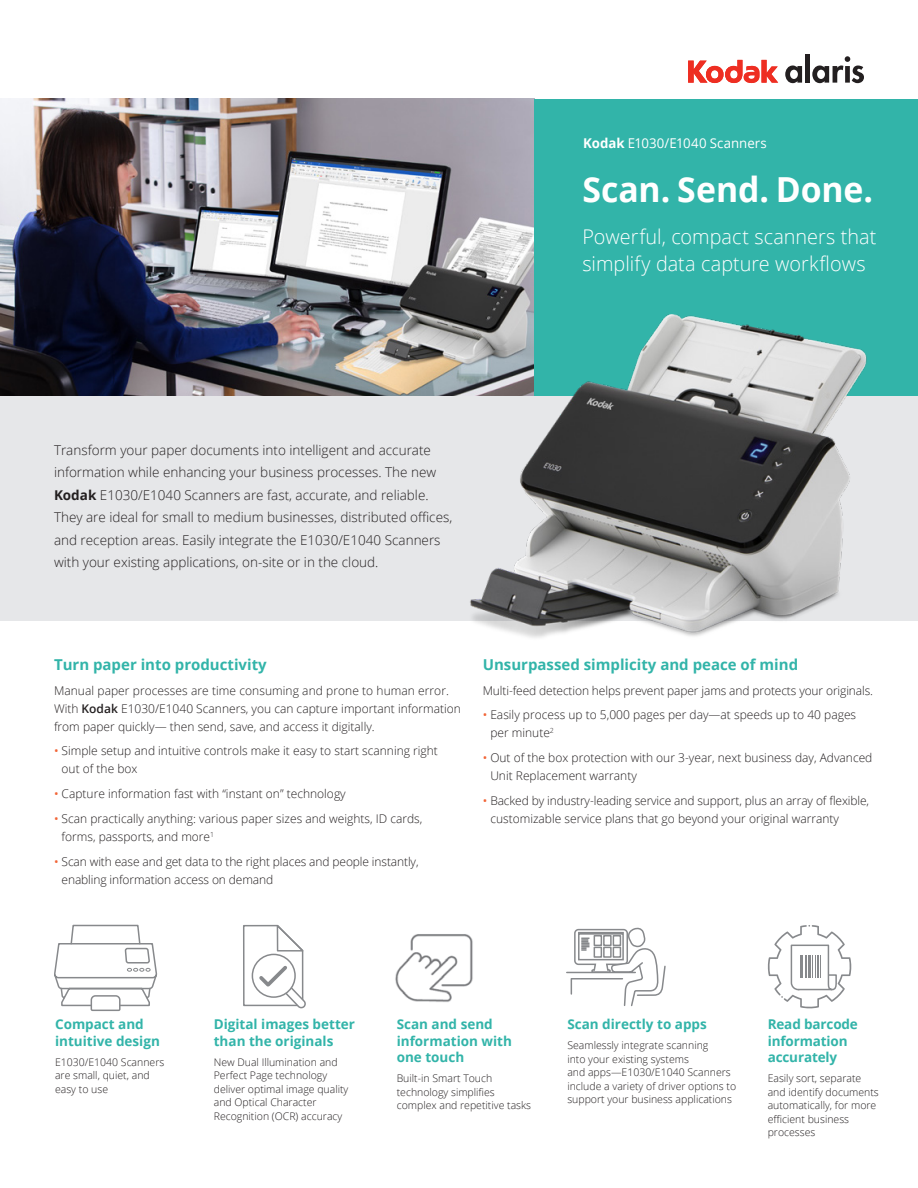
<style>
.page{position:relative;width:918px;height:1188px;background:#fff}
.page>*{position:absolute;margin:0;border:0;box-sizing:border-box;transform-origin:0 0}
.AA_Document_sub-titl{font:700 34.5px "Open Sans";letter-spacing:-.005em;color:#fff}
.AA_Document_sub-titl-2{font:300 20.25px/27px "Open Sans";color:#fff}
.t1{font:700 15px "Open Sans";color:#32b4a9}
.t2{font:300 13.5px/22.5px "Open Sans";color:#231f20}
.t3{font:700 13.5px/16.5px "Open Sans";color:#32b4a9}
.Body_copy{font:13.5px "Open Sans";color:#fff}
.t4{font:300 12px/18px "Open Sans";color:#231f20}
.t5{font:300 10.5px/13.5px "Open Sans";color:#231f20}
.s1{font-weight:700}
.s2{font-weight:600}
.s3{font-weight:400;color:#f26537}
</style>
<div class="page">
<img style="left:395px;top:934px;width:78px;height:68px">
<div style="left:0;top:395px;width:918px;height:226px;background:#e6e7e9"></div>
<img style="left:0;top:99px;width:535px;height:297px">
<div style="left:535px;top:99px;width:383px;height:297px;background:#32b4a9"></div>
<svg style="left:688px;top:60px;width:90px;height:23px"></svg>
<svg style="left:785px;top:66px;width:17px;height:17px"></svg>
<div style="left:805px;top:54px;width:5px;height:29px;background:#231f20"></div>
<svg style="left:812px;top:56px;width:52px;height:27px"></svg>
<img style="left:441px;top:290px;width:426px;height:348px">
<svg style="left:566px;top:927px;width:100px;height:80px"></svg>
<svg style="left:54px;top:924px;width:104px;height:87px"></svg>
<svg style="left:768px;top:925px;width:84px;height:84px"></svg>
<svg style="left:243px;top:924px;width:63px;height:84px"></svg>
<p class="Body_copy" style="left:583px;top:133px;width:185px"><span class="s1">Kodak</span> E1030/E1040 Scanners</p>
<p class="AA_Document_sub-titl" style="left:583px;top:165px;width:292px">Scan. Send. Done.</p>
<p class="AA_Document_sub-titl-2" style="left:583px;top:222px;width:295px">Powerful, compact scanners that simplify data capture workflows</p>
<p class="t2" style="left:54px;top:438px;width:400px">Transform your paper documents into intelligent and accurate information while enhancing your business processes. The new <span class="s1">Kodak</span> E1030/E1040 Scanners are fast, accurate, and reliable.<br>They are ideal for small to medium businesses, distributed offices, and reception areas. Easily integrate the E1030/E1040 Scanners with your existing applications, on-site or in the cloud.</p>
<p class="t1" style="left:54px;top:654px;width:214px">Turn paper into productivity</p>
<p class="t4" style="left:54px;top:681px;width:408px">Manual paper processes are time consuming and prone to human error.<br>With <span class="s2">Kodak</span> E1030/E1040 Scanners, you can capture important information from paper quickly— then send, save, and access it digitally.</p>
<p class="t4" style="left:62px;top:742px;width:378px;text-indent:-8px"><span class="s3">•</span> Simple setup and intuitive controls make it easy to start scanning right out of the box</p>
<p class="t4" style="left:54px;top:784px;width:293px"><span class="s3">•</span> Capture information fast with “instant on” technology</p>
<p class="t4" style="left:62px;top:809px;width:362px;text-indent:-8px"><span class="s3">•</span> Scan practically anything: various paper sizes and weights, ID cards, forms, passports, and more<sup>1</sup></p>
<p class="t4" style="left:62px;top:852px;width:358px;text-indent:-8px"><span class="s3">•</span> Scan with ease and get data to the right places and people instantly, enabling information access on demand</p>
<p class="t1" style="left:483px;top:654px;width:317px">Unsurpassed simplicity and peace of mind</p>
<p class="t4" style="left:483px;top:681px;width:392px">Multi-feed detection helps prevent paper jams and protects your originals.</p>
<p class="t4" style="left:490px;top:706px;width:367px;text-indent:-8px"><span class="s3">•</span> Easily process up to 5,000 pages per day—at speeds up to 40 pages per minute<sup>2</sup></p>
<p class="t4" style="left:490px;top:748px;width:384px;text-indent:-8px"><span class="s3">•</span> Out of the box protection with our 3-year, next business day, Advanced<br>Unit Replacement warranty</p>
<p class="t4" style="left:490px;top:791px;width:380px;text-indent:-8px"><span class="s3">•</span> Backed by industry-leading service and support, plus an array of flexible, customizable service plans that go beyond your original warranty</p>
<p class="t3" style="left:55px;top:1016px;width:106px">Compact and intuitive design</p>
<p class="t5" style="left:55px;top:1055px;width:111px">E1030/E1040 Scanners are small, quiet, and easy to use</p>
<p class="t3" style="left:214px;top:1016px;width:143px">Digital images better than the originals</p>
<p class="t5" style="left:214px;top:1055px;width:136px">New Dual Illumination and<br>Perfect Page technology deliver optimal image quality and Optical Character<br>Recognition (OCR) accuracy</p>
<p class="t3" style="left:397px;top:1016px;width:117px">Scan and send information with one touch</p>
<p class="t5" style="left:397px;top:1071px;width:136px">Built-in Smart Touch technology simplifies complex and repetitive tasks</p>
<p class="t3" style="left:567px;top:1016px;width:141px">Scan directly to apps</p>
<p class="t5" style="left:567px;top:1038px;width:170px">Seamlessly integrate scanning<br>into your existing systems<br>and apps—E1030/E1040 Scanners include a variety of driver options to support your business applications</p>
<p class="t3" style="left:768px;top:1016px;width:92px">Read barcode information accurately</p>
<p class="t5" style="left:768px;top:1071px;width:113px">Easily sort, separate and identify documents automatically, for more efficient business processes</p>
</div>
